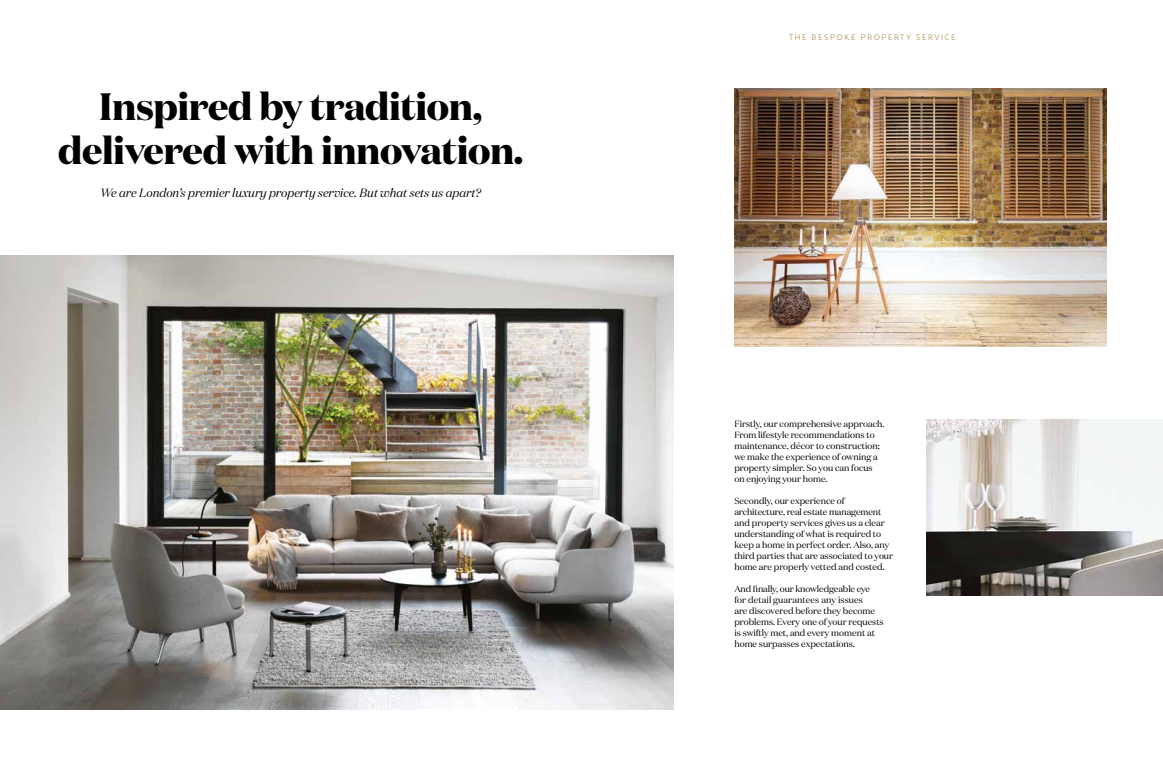
<style>
.page{position:relative;width:1163px;height:766px;background:#fff}
.page>*{position:absolute;margin:0;border:0;box-sizing:border-box;transform-origin:0 0}
.t1{font:700 38px/43px "Domaine Display";letter-spacing:-.01em;color:#000;text-align:center}
.t2{font:italic 12px "Domaine Display";color:#000}
.t3{font:9px/11px "Domaine Display";color:#000}
.t4{font:8px "Apertura";letter-spacing:.2em;color:#b79d6c}
</style>
<div class="page">
<img style="left:0;top:255px;width:673px;height:454px">
<img style="left:734px;top:89px;width:372px;height:257px">
<img style="left:926px;top:420px;width:236px;height:175px">
<h1 class="t1" style="left:58px;top:85px;width:466px">Inspired by tradition, delivered with innovation.</h1>
<h2 class="t2" style="left:100px;top:185px;width:382px">We are London’s premier luxury property service. But what sets us apart?</h2>
<p class="t4" style="left:788px;top:32px;width:168px">THE BESPOKE PROPERTY SERVICE</p>
<p class="t3" style="left:734px;top:418px;width:151px">Firstly, our comprehensive approach.<br>From lifestyle recommendations to maintenance, décor to construction; we make the experience of owning a property simpler. So you can focus on enjoying your home.</p>
<p class="t3" style="left:734px;top:495px;width:160px">Secondly, our experience of architecture, real estate management and property services gives us a clear understanding of what is required to keep a home in perfect order. Also, any third parties that are associated to your home are properly vetted and costed.</p>
<p class="t3" style="left:734px;top:583px;width:151px">And finally, our knowledgeable eye for detail guarantees any issues<br>are discovered before they become problems. Every one of your requests is swiftly met, and every moment at home surpasses expectations.</p>
</div>
